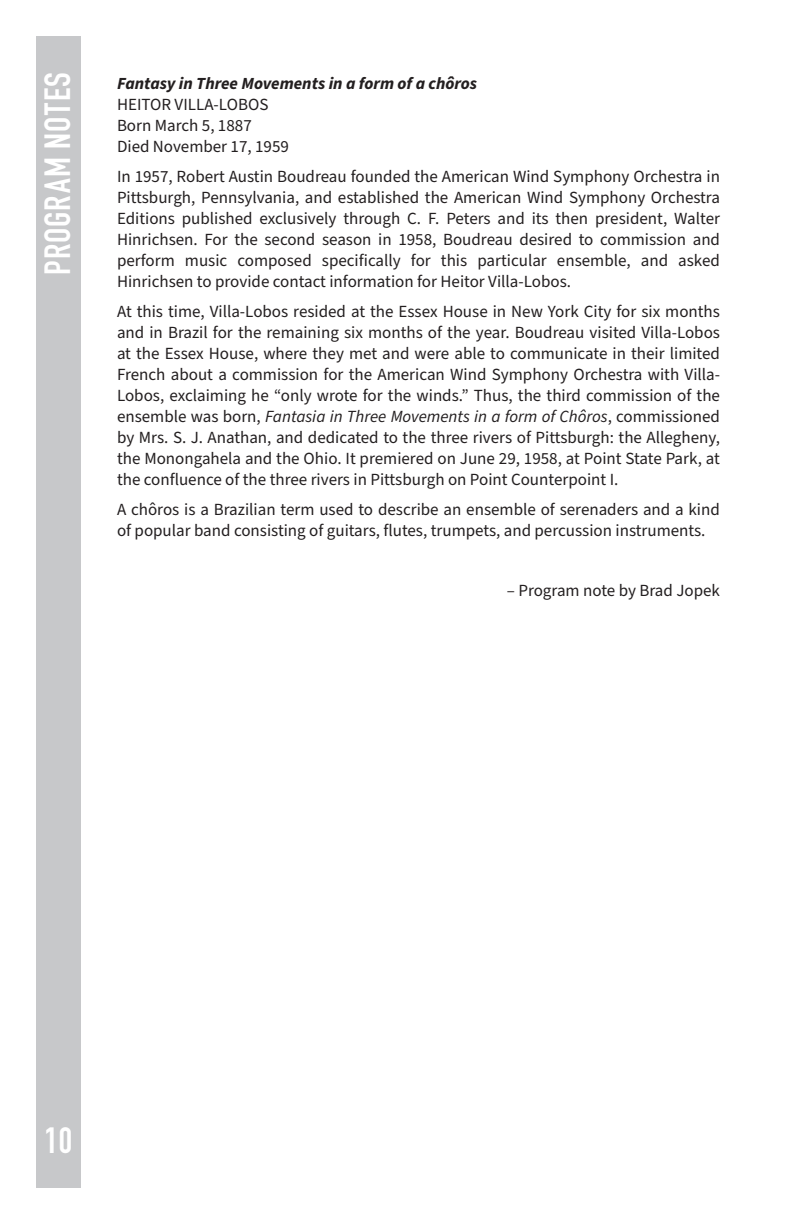
<style>
.page{position:relative;width:792px;height:1224px;background:#fff}
.page>*{position:absolute;margin:0;border:0;box-sizing:border-box;transform-origin:0 0}
.Headings{font:700 36px "DIN Condensed";letter-spacing:.025em;color:#fff}
.t1{font:17px/21px "Source Sans Pro";color:#231f20;text-align:justify}
.t2{font:italic 700 17px "Source Sans Pro";color:#231f20}
.s1{font-style:italic}
</style>
<div class="page">
<div style="left:36px;top:36px;width:45px;height:1152px;background:#c7c8ca"></div>
<p class="Headings" style="left:33px;top:275px;width:204px;rotate:-90deg">PROGRAM NOTES</p>
<p class="t2" style="left:117px;top:72px;width:362px">Fantasy in Three Movements in a form of a chôros</p>
<p class="t1" style="left:117px;top:95px;width:153px">HEITOR VILLA-LOBOS</p>
<p class="t1" style="left:117px;top:116px;width:136px">Born March 5, 1887</p>
<p class="t1" style="left:117px;top:137px;width:173px">Died November 17, 1959</p>
<p class="t1" style="left:117px;top:167px;width:605px">In 1957, Robert Austin Boudreau founded the American Wind Symphony Orchestra in Pittsburgh, Pennsylvania, and established the American Wind Symphony Orchestra Editions published exclusively through C. F. Peters and its then president, Walter Hinrichsen. For the second season in 1958, Boudreau desired to commission and perform music composed specifically for this particular ensemble, and asked Hinrichsen to provide contact information for Heitor Villa-Lobos.</p>
<p class="t1" style="left:117px;top:302px;width:605px">At this time, Villa-Lobos resided at the Essex House in New York City for six months and in Brazil for the remaining six months of the year. Boudreau visited Villa-Lobos at the Essex House, where they met and were able to communicate in their limited French about a commission for the American Wind Symphony Orchestra with Villa-Lobos, exclaiming he “only wrote for the winds.” Thus, the third commission of the ensemble was born, <span class="s1">Fantasia in Three Movements in a form of Chôros</span>, commissioned by Mrs. S. J. Anathan, and dedicated to the three rivers of Pittsburgh: the Allegheny, the Monongahela and the Ohio. It premiered on June 29, 1958, at Point State Park, at the confluence of the three rivers in Pittsburgh on Point Counterpoint I.</p>
<p class="t1" style="left:117px;top:500px;width:604px">A chôros is a Brazilian term used to describe an ensemble of serenaders and a kind of popular band consisting of guitars, flutes, trumpets, and percussion instruments.</p>
<h1 class="Headings" style="left:45px;top:1116px;width:29px">10</h1>
<p class="t1" style="left:507px;top:581px;width:215px">– Program note by Brad Jopek</p>
</div>
